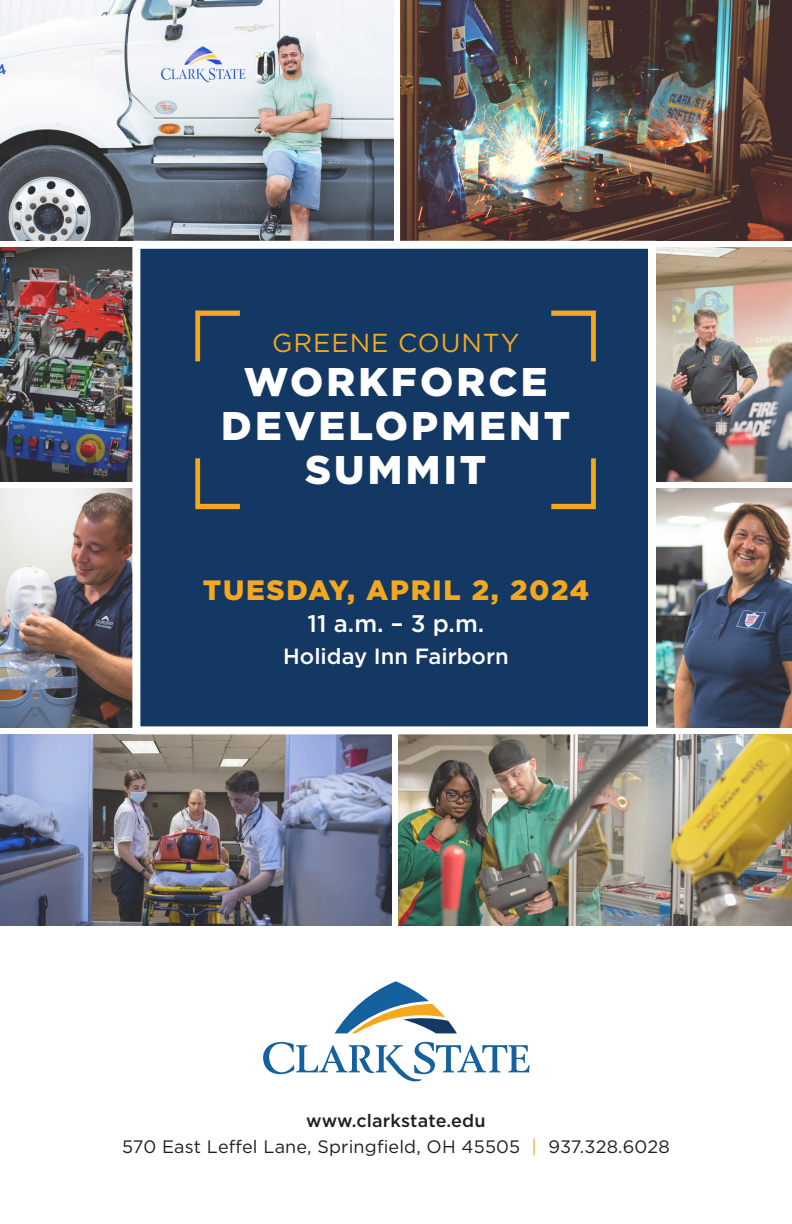
<style>
.page{position:relative;width:792px;height:1224px;background:#fff}
.page>*{position:absolute;margin:0;border:0;box-sizing:border-box;transform-origin:0 0}
.t1{font:900 40px "Gotham";letter-spacing:.08em;color:#fff}
.t2{font:900 28px "Gotham";letter-spacing:.06em;color:#f5a81c}
.t3{font:26px "Gotham";letter-spacing:.035em;color:#f5a81c}
.t4{font:500 24px "Gotham";color:#fff}
.t5{font:500 22px "Gotham";color:#fff}
.t6{font:18px "Gotham";letter-spacing:.01em;color:#231f20}
.t7{font:500 18px "Gotham";letter-spacing:.01em;color:#231f20}
.s1{color:#f5a81c}
</style>
<div class="page">
<svg style="left:263px;top:1042px;width:267px;height:39px"></svg>
<svg style="left:335px;top:981px;width:122px;height:52px"></svg>
<img style="left:0;top:0;width:792px;height:926px">
<div style="left:132px;top:241px;width:524px;height:493px;background:#133863;border:8px solid #fff"></div>
<svg style="left:195px;top:311px;width:45px;height:50px"></svg>
<svg style="left:195px;top:458px;width:45px;height:51px"></svg>
<svg style="left:551px;top:311px;width:45px;height:50px"></svg>
<svg style="left:551px;top:458px;width:45px;height:51px"></svg>
<p class="t3" style="left:272px;top:326px;width:249px">GREENE COUNTY</p>
<p class="t1" style="left:244px;top:354px;width:305px">WORKFORCE</p>
<p class="t1" style="left:221px;top:398px;width:350px">DEVELOPMENT</p>
<p class="t1" style="left:305px;top:442px;width:183px">SUMMIT</p>
<p class="t2" style="left:203px;top:570px;width:388px">TUESDAY, APRIL 2, 2024</p>
<p class="t4" style="left:308px;top:607px;width:178px">11 a.m. – 3 p.m.</p>
<p class="t5" style="left:283px;top:641px;width:227px">Holiday Inn Fairborn</p>
<p class="t7" style="left:306px;top:1109px;width:181px">www.clarkstate.edu</p>
<p class="t6" style="left:122px;top:1135px;width:549px">570 East Leffel Lane, Springfield, OH 45505 <span class="s1">|</span> 937.328.6028</p>
</div>
